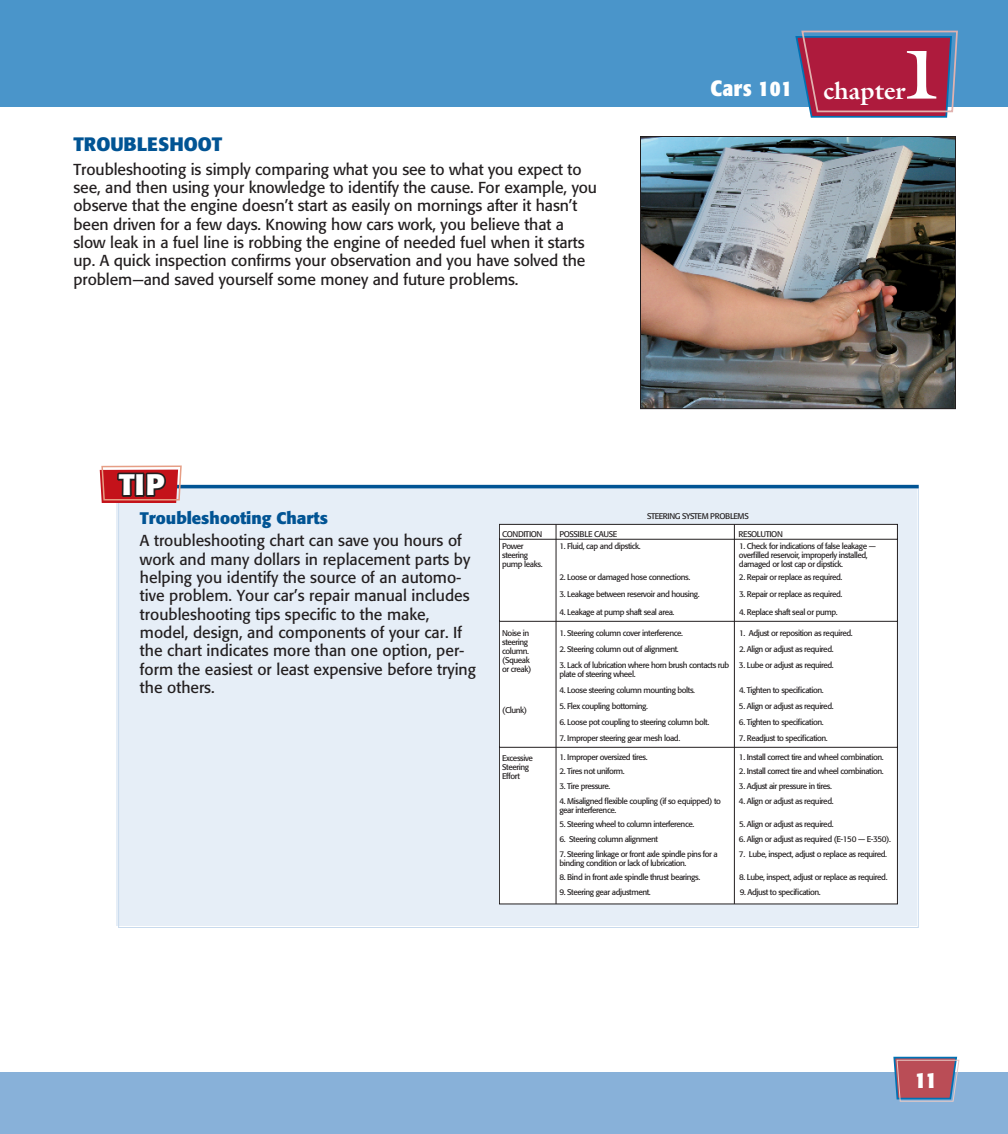
<style>
.page{position:relative;width:1008px;height:1134px;background:#fff}
.page>*{position:absolute;margin:0;border:0;box-sizing:border-box;transform-origin:0 0}
.t1{font:700 70px "Galliard";color:#fff}
.t2{font:700 29.4px "Formata";color:#fff}
.t3{font:700 24.5px "Galliard";color:#fff}
.t4{font:700 condensed 22.75px "Formata";color:#fff}
.t5{font:700 condensed 21.88px "Formata";letter-spacing:.025em;color:#fff}
.t6{font:700 19.25px "Formata";color:#015494}
.t7{font:700 16.62px "Formata";color:#015494}
.t8{font:15.75px/18.4px "Formata";letter-spacing:-.005em;color:#231f20}
.t9{font:8.22px/8.9px "Formata";letter-spacing:-.05em;color:#231f20}
</style>
<div class="page">
<div style="left:0;top:0;width:1008px;height:107px;background:#4a95ca"></div>
<svg style="left:795px;top:31px;width:163px;height:87px;background:#9d395c"></svg>
<div style="left:0;top:1072px;width:1008px;height:62px;background:#88b1d9"></div>
<svg style="left:893px;top:1057px;width:66px;height:45px;background:#a46677"></svg>
<img style="left:642px;top:138px;width:312px;height:269px">
<div style="left:640px;top:136px;width:316px;height:273px;border:1px solid #231f20"></div>
<div style="left:116px;top:488px;width:800px;height:438px;background:#e6eef7"></div>
<hr style="left:116px;top:485px;width:803px;height:3px;background:#015494">
<svg style="left:100px;top:466px;width:82px;height:37px;background:#a94b4d"></svg>
<div style="left:499px;top:524px;width:399px;height:380px;background:#fff"></div>
<hr style="left:556px;top:524px;width:1px;height:380px;background:#231f20">
<hr style="left:734px;top:524px;width:1px;height:380px;background:#231f20">
<h3 class="t6" style="left:74px;top:136px;width:150px">TROUBLESHOOT</h3>
<p class="t8" style="left:74px;top:161px;width:525px">Troubleshooting is simply comparing what you see to what you expect to see, and then using your knowledge to identify the cause. For example, you observe that the engine doesn’t start as easily on mornings after it hasn’t been driven for a few days. Knowing how cars work, you believe that a slow leak in a fuel line is robbing the engine of needed fuel when it starts up. A quick inspection confirms your observation and you have solved the problem—and saved yourself some money and future problems.</p>
<h1 class="t1" style="left:901px;top:48px;width:44px">1</h1>
<h3 class="t5" style="left:710px;top:80px;width:83px">Cars 101</h3>
<h3 class="t3" style="left:823px;top:81px;width:84px">chapter</h3>
<h2 class="t2" style="left:119px;top:471px;width:47px">TIP</h2>
<h3 class="t7" style="left:140px;top:511px;width:190px">Troubleshooting Charts</h3>
<p class="t8" style="left:140px;top:533px;width:338px">A troubleshooting chart can save you hours of work and many dollars in replacement parts by helping you identify the source of an automo&shy;tive problem. Your car’s repair manual includes troubleshooting tips specific to the make, model, design, and components of your car. If the chart indicates more than one option, per&shy;form the easiest or least expensive before trying the others.</p>
<p class="t9" style="left:502px;top:528px;width:42px;line-height:12.4px">CONDITION<br>Power</p>
<p class="t9" style="left:502px;top:552px;width:42px">steering pump leaks.</p>
<p class="t9" style="left:502px;top:629px;width:31px">Noise in steering column. (Squeak or creak)</p>
<p class="t9" style="left:502px;top:706px;width:26px">(Clunk)</p>
<p class="t9" style="left:502px;top:755px;width:32px">Excessive<br>Steering<br>Effort</p>
<p class="t9" style="left:647px;top:512px;width:103px">STEERING SYSTEM PROBLEMS</p>
<p class="t9" style="left:559px;top:530px;width:59px">POSSIBLE CAUSE</p>
<p class="t9" style="left:739px;top:530px;width:46px">RESOLUTION</p>
<p class="t9" style="left:559px;top:543px;width:83px">1. Fluid, cap and dipstick.</p>
<p class="t9" style="left:739px;top:543px;width:138px">1. Check for indications of false leakage — overfilled reservoir, improperly installed, damaged or lost cap or dipstick.</p>
<p class="t9" style="left:559px;top:573px;width:132px">2. Loose or damaged hose connections.</p>
<p class="t9" style="left:739px;top:573px;width:105px">2. Repair or replace as required.</p>
<p class="t9" style="left:559px;top:590px;width:142px">3. Leakage between reservoir and housing.</p>
<p class="t9" style="left:739px;top:590px;width:105px">3. Repair or replace as required.</p>
<p class="t9" style="left:559px;top:608px;width:117px">4. Leakage at pump shaft seal area.</p>
<p class="t9" style="left:739px;top:608px;width:100px">4. Replace shaft seal or pump.</p>
<p class="t9" style="left:559px;top:629px;width:125px">1. Steering column cover interference.</p>
<p class="t9" style="left:739px;top:629px;width:115px">1. Adjust or reposition as required.</p>
<p class="t9" style="left:559px;top:645px;width:121px">2. Steering column out of alignment.</p>
<p class="t9" style="left:739px;top:645px;width:96px">2. Align or adjust as required.</p>
<p class="t9" style="left:559px;top:661px;width:171px">3. Lack of lubrication where horn brush contacts rub plate of steering wheel.</p>
<p class="t9" style="left:739px;top:661px;width:96px">3. Lube or adjust as required.</p>
<p class="t9" style="left:559px;top:686px;width:137px">4. Loose steering column mounting bolts.</p>
<p class="t9" style="left:739px;top:686px;width:86px">4. Tighten to specification.</p>
<p class="t9" style="left:559px;top:702px;width:90px">5. Flex coupling bottoming.</p>
<p class="t9" style="left:739px;top:702px;width:96px">5. Align or adjust as required.</p>
<p class="t9" style="left:559px;top:718px;width:151px">6. Loose pot coupling to steering column bolt.</p>
<p class="t9" style="left:739px;top:718px;width:86px">6. Tighten to specification.</p>
<p class="t9" style="left:559px;top:734px;width:122px">7. Improper steering gear mesh load.</p>
<p class="t9" style="left:739px;top:734px;width:90px">7. Readjust to specification.</p>
<p class="t9" style="left:559px;top:753px;width:90px">1. Improper oversized tires.</p>
<p class="t9" style="left:739px;top:753px;width:146px">1. Install correct tire and wheel combination.</p>
<p class="t9" style="left:559px;top:768px;width:67px">2. Tires not uniform.</p>
<p class="t9" style="left:739px;top:768px;width:146px">2. Install correct tire and wheel combination.</p>
<p class="t9" style="left:559px;top:782px;width:53px">3. Tire pressure.</p>
<p class="t9" style="left:739px;top:782px;width:95px">3. Adjust air pressure in tires.</p>
<p class="t9" style="left:559px;top:797px;width:163px">4. Misaligned flexible coupling (if so equipped) to gear interference.</p>
<p class="t9" style="left:739px;top:797px;width:96px">4. Align or adjust as required.</p>
<p class="t9" style="left:559px;top:821px;width:136px">5. Steering wheel to column interference.</p>
<p class="t9" style="left:739px;top:821px;width:96px">5. Align or adjust as required.</p>
<p class="t9" style="left:559px;top:835px;width:100px">6. Steering column alignment</p>
<p class="t9" style="left:739px;top:835px;width:154px">6. Align or adjust as required (E-150 — E-350).</p>
<p class="t9" style="left:559px;top:850px;width:160px">7. Steering linkage or front axle spindle pins for a binding condition or lack of lubrication.</p>
<p class="t9" style="left:739px;top:850px;width:150px">7. Lube, inspect, adjust o replace as required.</p>
<p class="t9" style="left:559px;top:874px;width:142px">8. Bind in front axle spindle thrust bearings.</p>
<p class="t9" style="left:739px;top:874px;width:150px">8. Lube, inspect, adjust or replace as required.</p>
<p class="t9" style="left:559px;top:888px;width:93px">9. Steering gear adjustment.</p>
<p class="t9" style="left:740px;top:888px;width:82px">9. Adjust to specification.</p>
<h3 class="t4" style="left:915px;top:1070px;width:24px">11</h3>
</div>
